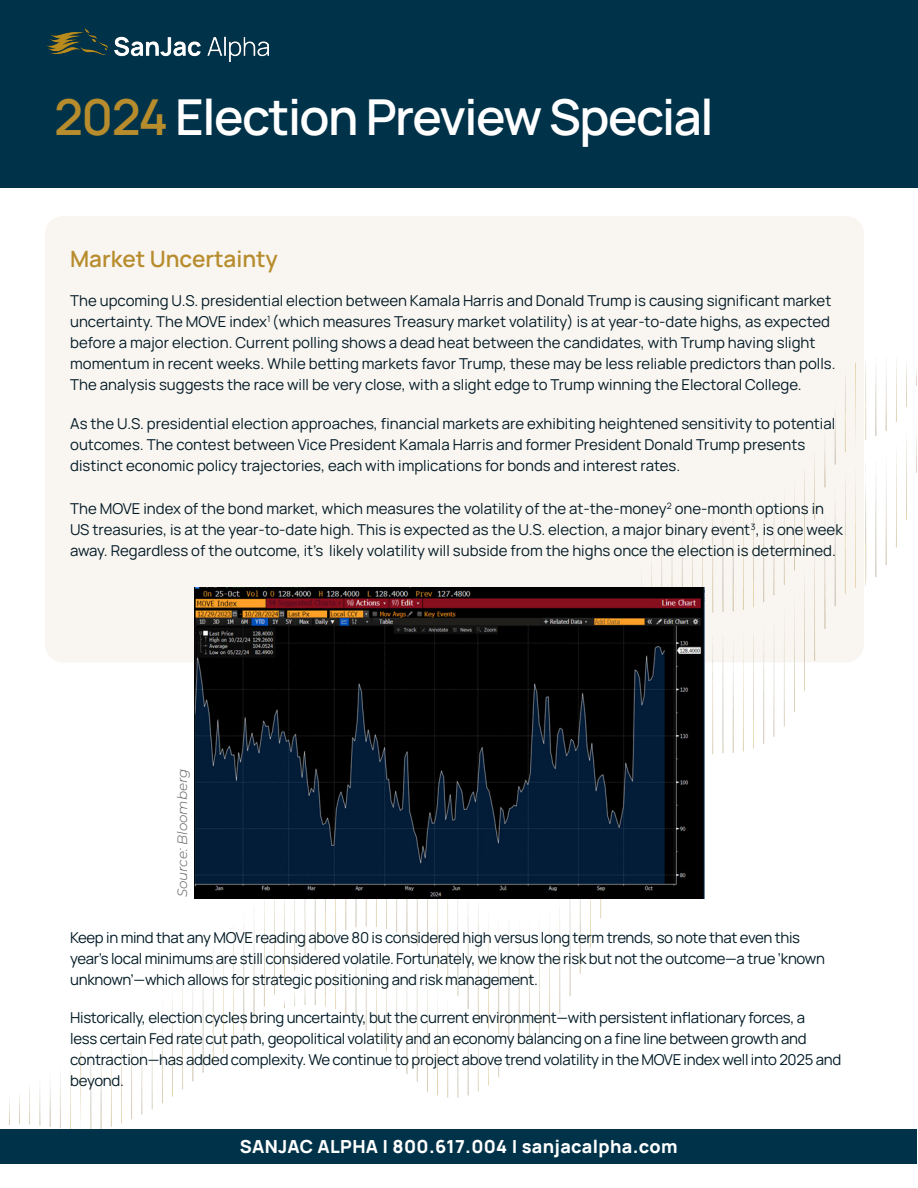
<style>
.page{position:relative;width:918px;height:1188px;background:#fff}
.page>*{position:absolute;margin:0;border:0;box-sizing:border-box;transform-origin:0 0}
.t1{font:600 49.5px "Manrope";letter-spacing:-.03em;color:#fff}
.t2{font:600 22.5px "Manrope";color:#b78c2d}
.t3{font:800 18px "Manrope";letter-spacing:.02em;color:#fff}
.t4{font:15px/21px "Manrope";color:#021b26}
.t5{font:15px/21px "Manrope";letter-spacing:-.02em;color:#021b26}
.t6{font:italic 300 13.5px "Montserrat";color:#57585a}
.s1{color:#b78c2d}
</style>
<div class="page">
<div style="left:1px;top:1130px;width:916px;height:34px;background:#00334a"></div>
<div style="left:0;top:0;width:918px;height:187px;background:#00334a"></div>
<div style="left:45px;top:216px;width:819px;height:446px;background:#f9f5f1;border-radius:18px"></div>
<img style="left:46px;top:28px;width:223px;height:34px">
<img style="left:0;top:359px;width:916px;height:771px">
<img style="left:195px;top:587px;width:509px;height:311px">
<p class="t1" style="left:54px;top:77px;width:661px"><span class="s1">2024</span> Election Preview Special</p>
<p class="t2" style="left:70px;top:240px;width:209px">Market Uncertainty</p>
<p class="t4" style="left:70px;top:289px;width:767px">The upcoming U.S. presidential election between Kamala Harris and Donald Trump is causing significant market uncertainty. The MOVE index<sup>1</sup> (which measures Treasury market volatility) is at year-to-date highs, as expected before a major election. Current polling shows a dead heat between the candidates, with Trump having slight momentum in recent weeks. While betting markets favor Trump, these may be less reliable predictors than polls.<br>The analysis suggests the race will be very close, with a slight edge to Trump winning the Electoral College.</p>
<p class="t4" style="left:70px;top:412px;width:767px">As the U.S. presidential election approaches, financial markets are exhibiting heightened sensitivity to potential outcomes. The contest between Vice President Kamala Harris and former President Donald Trump presents distinct economic policy trajectories, each with implications for bonds and interest rates.</p>
<p class="t4" style="left:70px;top:497px;width:774px">The MOVE index of the bond market, which measures the volatility of the at-the-money<sup>2</sup> one-month options in<br>US treasuries, is at the year-to-date high. This is expected as the U.S. election, a major binary event<sup>3</sup>, is one week away. Regardless of the outcome, it’s likely volatility will subside from the highs once the election is determined.</p>
<p class="t6" style="left:173px;top:897px;width:130px;rotate:-90deg">Source: Bloomberg</p>
<p class="t5" style="left:70px;top:926px;width:756px">Keep in mind that any MOVE reading above 80 is considered high versus long term trends, so note that even this year’s local minimums are still considered volatile. Fortunately, we know the risk but not the outcome—a true ‘known unknown’—which allows for strategic positioning and risk management.</p>
<p class="t5" style="left:70px;top:1006px;width:773px">Historically, election cycles bring uncertainty, but the current environment—with persistent inflationary forces, a<br>less certain Fed rate cut path, geopolitical volatility and an economy balancing on a fine line between growth and contraction—has added complexity. We continue to project above trend volatility in the MOVE index well into 2025 and beyond.</p>
<p class="t3" style="left:240px;top:1130px;width:439px">SANJAC ALPHA | 800.617.004 | sanjacalpha.com</p>
</div>
